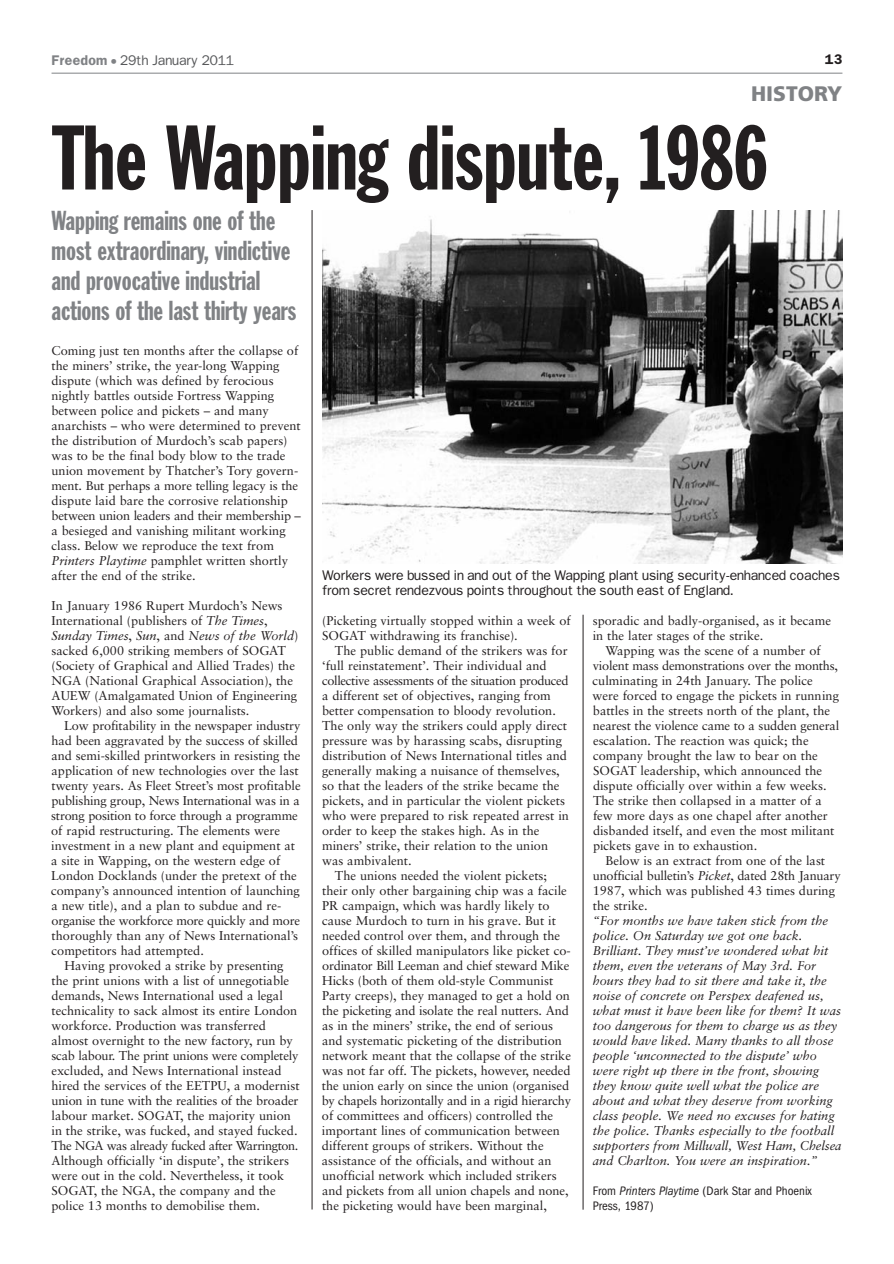
<style>
.page{position:relative;width:894px;height:1264px;background:#fff}
.page>*{position:absolute;margin:0;border:0;box-sizing:border-box;transform-origin:0 0}
.t1{font:90px "Franklin Gothic Extra Cond";color:#231f20}
.t2{font:27px/30px "Franklin Gothic Extra Cond";color:#808285}
.t3{font:900 21px "Frutiger";color:#808285}
.t4{font:12.75px/15px "Sabon";color:#231f20}
.t5{font:italic 12.75px/15px "Sabon";color:#231f20}
.t6{font:condensed 12.75px/15px "Franklin Gothic";color:#231f20}
.t7{font:12.75px "Sabon";letter-spacing:-.03em;color:#231f20}
.t8{font:12.75px "Sabon";letter-spacing:-.02em;color:#231f20}
.t9{font:12px/15px "Franklin";color:#231f20}
.t10{font:12px "Franklin";color:#57585a}
.t11{font:12px "Franklin Demi";color:#231f20}
.s1{font-family:"Franklin Demi";color:#808285}
.s2{color:#808285}
.s3{font-style:italic}
</style>
<div class="page">
<hr style="left:52px;top:73px;width:790px;height:1px;background:#808285">
<hr style="left:312px;top:210px;width:1px;height:999px;background:#231f20">
<hr style="left:583px;top:615px;width:1px;height:594px;background:#231f20">
<img style="left:322px;top:210px;width:520px;height:354px">
<p class="t10" style="left:52px;top:54px;width:184px"><span class="s1">Freedom</span> <span class="s2">•</span> 29th January 2011</p>
<p class="t11" style="left:825px;top:53px;width:19px">13</p>
<h3 class="t3" style="left:751px;top:85px;width:93px">HISTORY</h3>
<h1 class="t1" style="left:53px;top:125px;width:717px">The Wapping dispute, 1986</h1>
<h2 class="t2" style="left:52px;top:207px;width:246px">Wapping remains one of the most extraordinary, vindictive and provocative industrial actions of the last thirty years</h2>
<p class="t4" style="left:51px;top:344px;width:251px">Coming just ten months after the collapse of the miners’ strike, the year-long Wapping dispute (which was defined by ferocious nightly battles outside Fortress Wapping between police and pickets – and many anarchists – who were determined to prevent the distribution of Murdoch’s scab papers) was to be the final body blow to the trade union movement by Thatcher’s Tory govern - ment. But perhaps a more telling legacy is the dispute laid bare the corrosive relation ship between union leaders and their membership – a besieged and vanishing militant working class. Below we reproduce the text from <span class="s3">Printers Playtime</span> pamphlet written shortly after the end of the strike.</p>
<p class="t4" style="left:52px;top:599px;width:248px">In January 1986 Rupert Murdoch’s News International (publishers of <span class="s3">The Times</span>, <span class="s3">Sunday Times</span>, <span class="s3">Sun</span>, and <span class="s3">News of the World</span>) sacked 6,000 striking members of SOGAT (Society of Graphical and Allied Trades) the NGA (National Graphical Association), the AUEW (Amalgamated Union of Engineering Workers) and also some journalists.</p>
<p class="t4" style="left:51px;top:719px;width:251px;text-indent:13px">Low profitability in the newspaper industry had been aggravated by the success of skilled and semi-skilled printworkers in resisting the application of new technologies over the last twenty years. As Fleet Street’s most profitable publishing group, News International was in a strong position to force through a programme of rapid restructuring. The elements were investment in a new plant and equipment at a site in Wapping, on the western edge of London Docklands (under the pretext of the company’s announced intention of launching a new title), and a plan to subdue and re&shy;organise the workforce more quickly and more thoroughly than any of News International’s competitors had attempted.</p>
<p class="t4" style="left:51px;top:959px;width:250px;text-indent:13px">Having provoked a strike by presenting the print unions with a list of unnegotiable demands, News International used a legal technicality to sack almost its entire London workforce. Production was transferred almost overnight to the new factory, run by scab labour. The print unions were completely excluded, and News International instead hired the services of the EETPU, a modernist union in tune with the realities of the broader labour market. SOGAT, the majority union in the strike, was fucked, and stayed fucked.<br>The NGA was already fucked after Warrington.<br>Although officially ‘in dispute’, the strikers were out in the cold. Nevertheless, it took SOGAT, the NGA, the company and the police 13 months to demobilise them.</p>
<p class="t9" style="left:322px;top:568px;width:519px">Workers were bussed in and out of the Wapping plant using security-enhanced coaches from secret rendezvous points throughout the south east of England.</p>
<p class="t4" style="left:322px;top:614px;width:250px">(Picketing virtually stopped within a week of<br>SOGAT withdrawing its franchise).</p>
<p class="t4" style="left:335px;top:644px;width:234px">The public demand of the strikers was for</p>
<p class="t4" style="left:322px;top:659px;width:226px">‘full reinstatement’. Their individual and</p>
<p class="t7" style="left:322px;top:675px;width:248px">collective assessments of the situation produced</p>
<p class="t4" style="left:322px;top:689px;width:230px">a different set of objectives, ranging from</p>
<p class="t4" style="left:322px;top:704px;width:235px">better compensation to bloody revolution.</p>
<p class="t4" style="left:322px;top:719px;width:246px">The only way the strikers could apply direct</p>
<p class="t4" style="left:322px;top:734px;width:241px">pressure was by harassing scabs, disrupting</p>
<p class="t4" style="left:322px;top:749px;width:246px">distribution of News International titles and</p>
<p class="t4" style="left:322px;top:764px;width:239px">generally making a nuisance of themselves,</p>
<p class="t4" style="left:322px;top:779px;width:239px">so that the leaders of the strike became the</p>
<p class="t4" style="left:322px;top:794px;width:244px">pickets, and in particular the violent pickets</p>
<p class="t4" style="left:322px;top:809px;width:248px">who were prepared to risk repeated arrest in</p>
<p class="t4" style="left:322px;top:824px;width:219px">order to keep the stakes high. As in the</p>
<p class="t4" style="left:322px;top:839px;width:227px">miners’ strike, their relation to the union</p>
<p class="t4" style="left:322px;top:854px;width:91px">was ambivalent.</p>
<p class="t4" style="left:335px;top:869px;width:214px">The unions needed the violent pickets;</p>
<p class="t4" style="left:322px;top:884px;width:246px">their only other bargaining chip was a facile</p>
<p class="t4" style="left:322px;top:899px;width:229px">PR campaign, which was hardly likely to</p>
<p class="t4" style="left:322px;top:914px;width:235px">cause Murdoch to turn in his grave. But it</p>
<p class="t4" style="left:322px;top:929px;width:239px">needed control over them, and through the</p>
<p class="t4" style="left:322px;top:944px;width:250px">offices of skilled manipulators like picket co-</p>
<p class="t4" style="left:322px;top:959px;width:249px">ordinator Bill Leeman and chief steward Mike</p>
<p class="t4" style="left:322px;top:974px;width:233px">Hicks (both of them old-style Communist</p>
<p class="t4" style="left:322px;top:989px;width:249px">Party creeps), they managed to get a hold on</p>
<p class="t4" style="left:322px;top:1004px;width:248px">the picketing and isolate the real nutters. And</p>
<p class="t4" style="left:322px;top:1019px;width:232px">as in the miners’ strike, the end of serious</p>
<p class="t4" style="left:322px;top:1034px;width:241px">and systematic picketing of the distribution</p>
<p class="t4" style="left:322px;top:1049px;width:250px">network meant that the collapse of the strike</p>
<p class="t4" style="left:322px;top:1064px;width:250px">was not far off. The pickets, however, needed</p>
<p class="t4" style="left:322px;top:1079px;width:249px">the union early on since the union (organised</p>
<p class="t8" style="left:322px;top:1095px;width:251px">by chapels horizontally and in a rigid hierarchy</p>
<p class="t4" style="left:322px;top:1109px;width:233px">of committees and officers) controlled the</p>
<p class="t4" style="left:322px;top:1124px;width:239px">important lines of communication between</p>
<p class="t4" style="left:322px;top:1139px;width:223px">different groups of strikers. Without the</p>
<p class="t4" style="left:322px;top:1154px;width:231px">assistance of the officials, and without an</p>
<p class="t4" style="left:322px;top:1169px;width:236px">unofficial network which included strikers</p>
<p class="t4" style="left:322px;top:1184px;width:248px">and pickets from all union chapels and none,</p>
<p class="t4" style="left:322px;top:1199px;width:226px">the picketing would have been marginal,</p>
<p class="t4" style="left:593px;top:614px;width:240px">sporadic and badly-organised, as it became in the later stages of the strike.</p>
<p class="t4" style="left:593px;top:644px;width:248px;text-indent:13px">Wapping was the scene of a number of violent mass demonstrations over the months, culminating in 24th January. The police were forced to engage the pickets in running battles in the streets north of the plant, the nearest the violence came to a sudden general escalation. The reaction was quick; the company brought the law to bear on the SOGAT leadership, which announced the dispute officially over within a few weeks.<br>The strike then collapsed in a matter of a few more days as one chapel after another disbanded itself, and even the most militant pickets gave in to exhaustion.</p>
<p class="t4" style="left:593px;top:854px;width:249px;text-indent:13px">Below is an extract from one of the last unofficial bulletin’s <span class="s3">Picket</span>, dated 28th January 1987, which was published 43 times during the strike.</p>
<p class="t5" style="left:593px;top:913px;width:250px">“For months we have taken stick from the police. On Saturday we got one back.<br>Brilliant. They must’ve wondered what hit them, even the veterans of May 3rd. For hours they had to sit there and take it, the noise of concrete on Perspex deafened us, what must it have been like for them? It was too dangerous for them to charge us as they would have liked. Many thanks to all those people ‘unconnected to the dispute’ who were right up there in the front, showing they know quite well what the police are about and what they deserve from working class people. We need no excuses for hating the police. Thanks especially to the football supporters from Millwall, West Ham, Chelsea and Charlton. You were an inspiration.”</p>
<p class="t6" style="left:593px;top:1183px;width:221px">From <span class="s3">Printers Playtime</span> (Dark Star and Phoenix<br>Press, 1987)</p>
</div>
